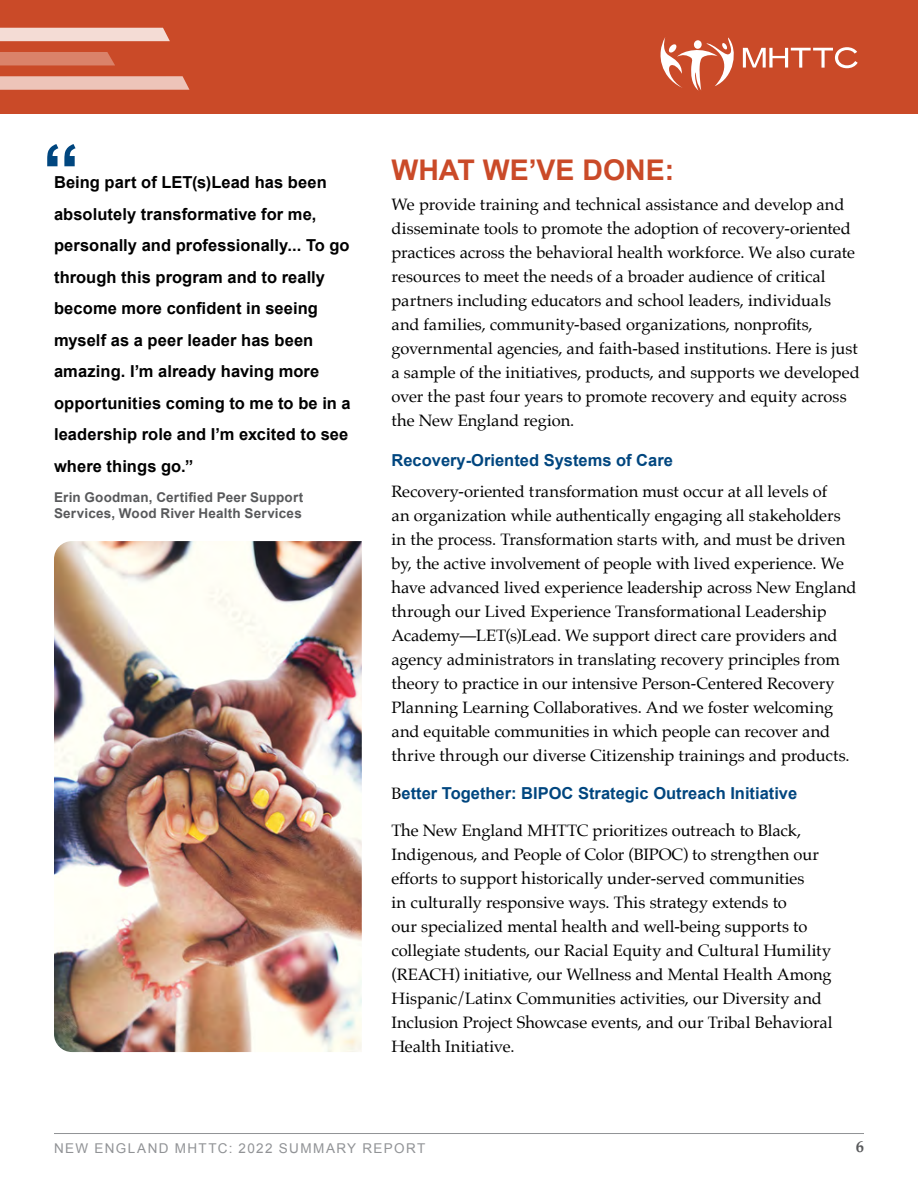
<style>
.page{position:relative;width:918px;height:1188px;background:#fff}
.page>*{position:absolute;margin:0;border:0;box-sizing:border-box;transform-origin:0 0}
.t1{font:700 75px "Arial";color:#00467f}
.t2{font:700 28.5px "Arial";color:#ca4a28}
.t3{font:16.5px/24px "Palatino";letter-spacing:-.005em;color:#000}
.t4{font:700 16.5px/31.5px "Arial";letter-spacing:.005em;color:#000}
.t5{font:700 16.5px "Arial";color:#00467f}
.t6{font:700 16.5px "Palatino";color:#58595b}
.Infographic_Text{font:700 13.5px/16.5px "Arial";letter-spacing:.015em;color:#58595b}
.t7{font:13.5px "Arial";letter-spacing:.105em;color:#919396}
.s1{font-family:"Palatino";font-weight:400;color:#000}
</style>
<div class="page">
<img style="left:54px;top:541px;width:308px;height:511px">
<hr style="left:54px;top:1133px;width:810px;height:1px;background:#919396">
<div style="left:0;top:0;width:918px;height:114px;background:#ca4a28"></div>
<svg style="left:661px;top:37px;width:197px;height:54px"></svg>
<div style="left:0;top:28px;width:170px;height:13px;background:#f4dcd5"></div>
<svg style="left:0;top:52px;width:115px;height:13px"></svg>
<svg style="left:0;top:76px;width:190px;height:14px"></svg>
<h3 class="t1" style="left:42px;top:122px;width:39px">“</h3>
<p class="t4" style="left:54px;top:167px;width:298px">Being part of LET(s)Lead has been absolutely transformative for me, personally and professionally... To go through this program and to really become more confident in seeing myself as a peer leader has been amazing. I’m already having more opportunities coming to me to be in a leadership role and I’m excited to see where things go.”</p>
<p class="Infographic_Text" style="left:54px;top:489px;width:251px">Erin Goodman, Certified Peer Support<br>Services, Wood River Health Services</p>
<h1 class="t2" style="left:392px;top:151px;width:284px">WHAT WE’VE DONE:</h1>
<p class="t3" style="left:392px;top:193px;width:470px">We provide training and technical assistance and develop and disseminate tools to promote the adoption of recovery-oriented practices across the behavioral health workforce. We also curate resources to meet the needs of a broader audience of critical partners including educators and school leaders, individuals and families, community-based organizations, nonprofits, governmental agencies, and faith-based institutions. Here is just a sample of the initiatives, products, and supports we developed over the past four years to promote recovery and equity across the New England region.</p>
<h2 class="t5" style="left:392px;top:450px;width:283px">Recovery-Oriented Systems of Care</h2>
<p class="t3" style="left:392px;top:479px;width:467px">Recovery-oriented transformation must occur at all levels of<br>an organization while authentically engaging all stakeholders in the process. Transformation starts with, and must be driven by, the active involvement of people with lived experience. We have advanced lived experience leadership across New England through our Lived Experience Transformational Leadership Academy—LET(s)Lead. We support direct care providers and agency administrators in translating recovery principles from theory to practice in our intensive Person-Centered Recovery Planning Learning Collaboratives. And we foster welcoming and equitable communities in which people can recover and thrive through our diverse Citizenship trainings and products.</p>
<p class="t5" style="left:392px;top:782px;width:407px"><span class="s1">B</span>etter Together: BIPOC Strategic Outreach Initiative</p>
<p class="t3" style="left:392px;top:818px;width:443px">The New England MHTTC prioritizes outreach to Black, Indigenous, and People of Color (BIPOC) to strengthen our efforts to support historically under-served communities<br>in culturally responsive ways. This strategy extends to<br>our specialized mental health and well-being supports to collegiate students, our Racial Equity and Cultural Humility (REACH) initiative, our Wellness and Mental Health Among Hispanic/Latinx Communities activities, our Diversity and Inclusion Project Showcase events, and our Tribal Behavioral Health Initiative.</p>
<p class="t7" style="left:54px;top:1139px;width:373px">NEW ENGLAND MHTTC: 2022 SUMMARY REPORT</p>
<p class="t6" style="left:856px;top:1132px;width:10px">6</p>
</div>
